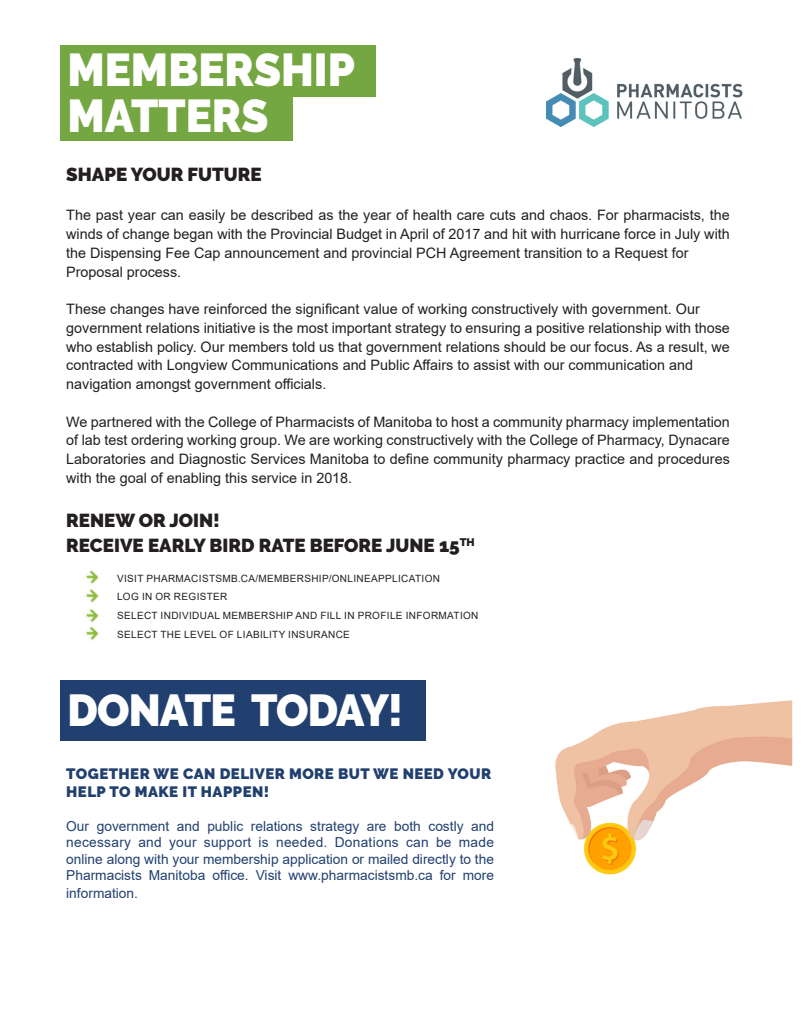
<style>
.page{position:relative;width:810px;height:1035px;background:#fff}
.page>*{position:absolute;margin:0;border:0;box-sizing:border-box;transform-origin:0 0}
.t1{font:900 46px "Raleway";color:#fff;scale:.95 1}
.t2{font:900 44.62px "Raleway";letter-spacing:-.02em;color:#fff;scale:.95 1}
.t3{font:900 18.75px "Raleway";color:#231f20}
.t4{font:900 15px "Raleway";letter-spacing:.03em;color:#21406f}
.t5{font:14.38px/18.8px "Arial";color:#231f20;text-align:justify}
.t6{font:13.75px "Arial";color:#21406f}
.t7{font:13.75px "Arial";letter-spacing:.02em;color:#21406f}
.t8{font:10px "Arial";letter-spacing:.035em;color:#231f20}
</style>
<div class="page">
<div style="left:60px;top:45px;width:316px;height:52px;background:#74a641"></div>
<div style="left:60px;top:96px;width:232px;height:44px;background:#74a641"></div>
<div style="left:60px;top:681px;width:366px;height:60px;background:#21406f"></div>
<img style="left:555px;top:700px;width:238px;height:175px">
<img style="left:86px;top:570px;width:13px;height:33px">
<img style="left:86px;top:608px;width:13px;height:33px">
<img style="left:547px;top:58px;width:196px;height:69px">
<p class="t1" style="left:68px;top:43px;width:304px">MEMBERSHIP</p>
<p class="t1" style="left:68px;top:90px;width:213px">MATTERS</p>
<p class="t3" style="left:66px;top:163px;width:197px">SHAPE YOUR FUTURE</p>
<p class="t5" style="left:66px;top:206px;width:665px">The past year can easily be described as the year of health care cuts and chaos. For pharmacists, the winds of change began with the Provincial Budget in April of 2017 and hit with hurricane force in July with the Dispensing Fee Cap announcement and provincial PCH Agreement transition to a Request for</p>
<p class="t5" style="left:66px;top:262px;width:117px">Proposal process.</p>
<p class="t5" style="left:66px;top:300px;width:635px">These changes have reinforced the significant value of working constructively with government. Our</p>
<p class="t5" style="left:66px;top:318px;width:665px">government relations initiative is the most important strategy to ensuring a positive relationship with those who establish policy. Our members told us that government relations should be our focus. As a result, we contracted with Longview Communications and Public Affairs to assist with our communication and</p>
<p class="t5" style="left:66px;top:375px;width:262px">navigation amongst government officials.</p>
<p class="t5" style="left:66px;top:412px;width:665px">We partnered with the College of Pharmacists of Manitoba to host a community pharmacy implementation of lab test ordering working group. We are working constructively with the College of Pharmacy, Dynacare</p>
<p class="t5" style="left:66px;top:450px;width:665px">Laboratories and Diagnostic Services Manitoba to define community pharmacy practice and procedures with the goal of enabling this service in 2018.</p>
<p class="t3" style="left:66px;top:509px;width:155px">RENEW OR JOIN!</p>
<p class="t3" style="left:66px;top:534px;width:410px">RECEIVE EARLY BIRD RATE BEFORE JUNE 15<sup>TH</sup></p>
<p class="t8" style="left:117px;top:571px;width:325px">VISIT PHARMACISTSMB.CA/MEMBERSHIP/ONLINEAPPLICATION</p>
<p class="t8" style="left:117px;top:590px;width:112px">LOG IN OR REGISTER</p>
<p class="t8" style="left:117px;top:609px;width:363px">SELECT INDIVIDUAL MEMBERSHIP AND FILL IN PROFILE INFORMATION</p>
<p class="t8" style="left:117px;top:628px;width:234px">SELECT THE LEVEL OF LIABILITY INSURANCE</p>
<p class="t2" style="left:68px;top:685px;width:355px">DONATE TODAY!</p>
<p class="t4" style="left:66px;top:765px;width:426px">TOGETHER WE CAN DELIVER MORE BUT WE NEED YOUR</p>
<p class="t4" style="left:66px;top:783px;width:205px">HELP TO MAKE IT HAPPEN!</p>
<p class="t6" style="left:66px;top:817px;width:429px">Our government and public relations strategy are both costly and</p>
<p class="t7" style="left:66px;top:833px;width:429px">necessary and your support is needed. Donations can be made</p>
<p class="t6" style="left:66px;top:850px;width:429px">online along with your membership application or mailed directly to the</p>
<p class="t6" style="left:66px;top:866px;width:429px">Pharmacists Manitoba office. Visit www.pharmacistsmb.ca for more</p>
<p class="t6" style="left:66px;top:883px;width:73px">information.</p>
</div>
